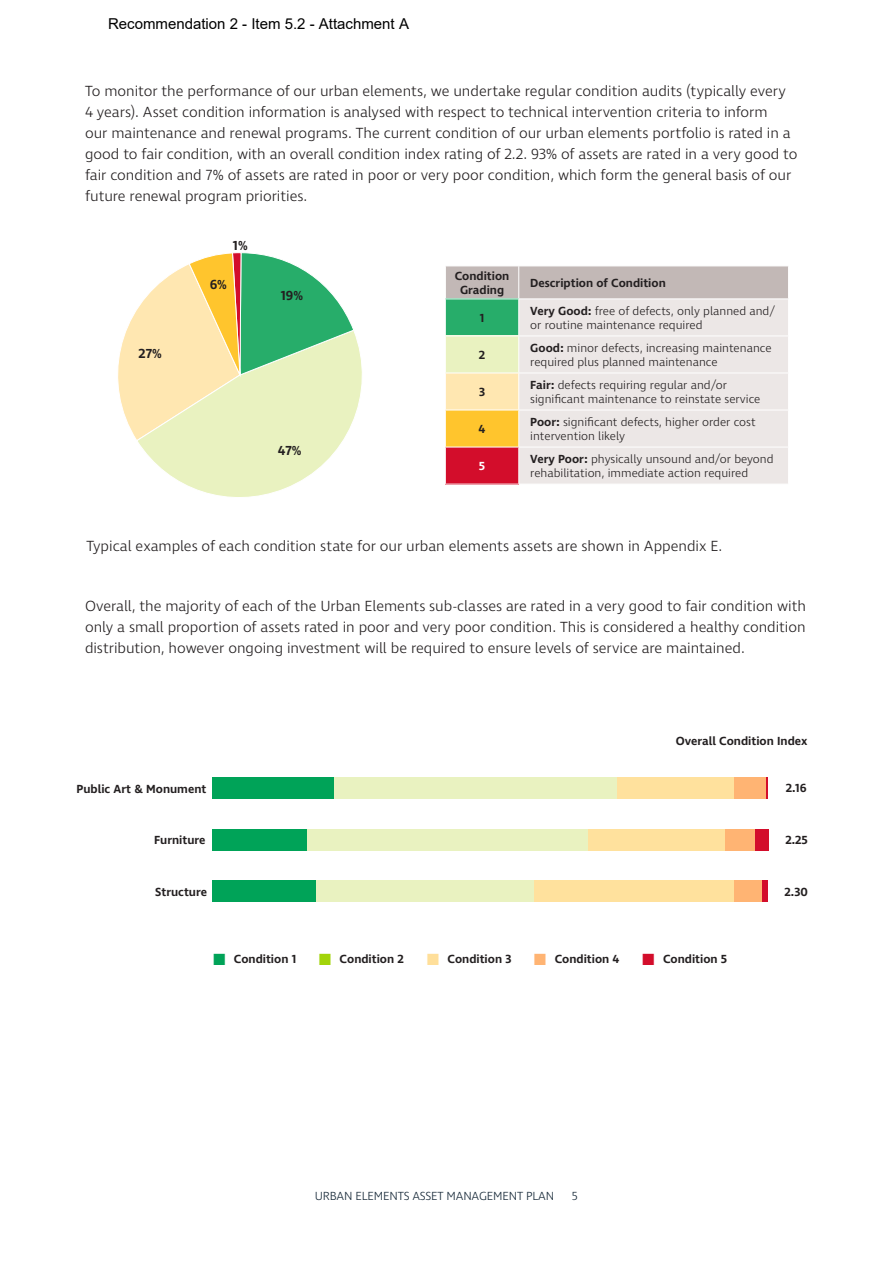
<style>
.page{position:relative;width:893px;height:1263px;background:#fff}
.page>*{position:absolute;margin:0;border:0;box-sizing:border-box;transform-origin:0 0}
.t1{font:300 15px/21px "Ingra";letter-spacing:-.005em;color:#231f20}
.t2{font:15px "Arial";color:#000}
.t3{font:600 13.35px "Ingra";color:#231f20}
.t4{font:300 12px/13.5px "Ingra";color:#231f20}
.t5{font:600 12px/14.2px "Ingra";color:#231f20;text-align:center}
.t6{font:300 12px "Ingra";letter-spacing:-.015em;color:#172938}
.t7{font:600 12px "Ingra";color:#fff}
.s1{font-weight:600}
.s2{font-size:16.5px;color:#00a358}
.s3{font-size:16.5px;color:#a2d40a}
.s4{font-size:16.5px;color:#ffdf9a}
.s5{font-size:16.5px;color:#ffb473}
.s6{font-size:16.5px;color:#d30d2b}
</style>
<div class="page">
<div style="left:446px;top:267px;width:342px;height:32px;background:#c2b8b6"></div>
<div style="left:445px;top:299px;width:74px;height:37px;background:#27ad6a"></div>
<div style="left:519px;top:300px;width:269px;height:184px;background:#ece7e6"></div>
<div style="left:445px;top:336px;width:74px;height:37px;background:#e9f2c0"></div>
<div style="left:445px;top:373px;width:74px;height:37px;background:#ffe7b1"></div>
<div style="left:445px;top:410px;width:74px;height:37px;background:#ffc52d"></div>
<div style="left:445px;top:447px;width:74px;height:37px;background:#d30d2b"></div>
<hr style="left:518px;top:266px;width:1px;height:33px;background:#fff">
<hr style="left:445px;top:299px;width:74px;height:1px;background:#fff">
<hr style="left:445px;top:299px;width:1px;height:37px;background:#fff">
<hr style="left:518px;top:299px;width:1px;height:37px;background:#fff">
<hr style="left:445px;top:336px;width:74px;height:1px;background:#fff">
<hr style="left:445px;top:336px;width:1px;height:37px;background:#fff">
<hr style="left:519px;top:336px;width:270px;height:1px;background:#fff">
<hr style="left:518px;top:336px;width:1px;height:37px;background:#fff">
<hr style="left:445px;top:373px;width:74px;height:1px;background:#fff">
<hr style="left:445px;top:373px;width:1px;height:37px;background:#fff">
<hr style="left:519px;top:373px;width:270px;height:1px;background:#fff">
<hr style="left:518px;top:373px;width:1px;height:37px;background:#fff">
<hr style="left:445px;top:410px;width:74px;height:1px;background:#fff">
<hr style="left:445px;top:410px;width:1px;height:37px;background:#fff">
<hr style="left:519px;top:410px;width:270px;height:1px;background:#fff">
<hr style="left:518px;top:410px;width:1px;height:37px;background:#fff">
<hr style="left:445px;top:447px;width:74px;height:1px;background:#fff">
<hr style="left:445px;top:447px;width:1px;height:37px;background:#fff">
<hr style="left:519px;top:447px;width:270px;height:1px;background:#fff">
<hr style="left:518px;top:447px;width:1px;height:37px;background:#fff">
<svg style="left:118px;top:252px;width:244px;height:245px"></svg>
<div style="left:762px;top:881px;width:6px;height:21px;background:#d30d2b"></div>
<hr style="left:766px;top:777px;width:2px;height:21px;background:#d30d2b">
<div style="left:734px;top:777px;width:32px;height:21px;background:#ffb473"></div>
<div style="left:725px;top:829px;width:30px;height:21px;background:#ffb473"></div>
<div style="left:733px;top:881px;width:28px;height:21px;background:#ffb473"></div>
<div style="left:334px;top:777px;width:283px;height:21px;background:#e9f2c0"></div>
<div style="left:306px;top:829px;width:282px;height:21px;background:#e9f2c0"></div>
<div style="left:316px;top:881px;width:218px;height:21px;background:#e9f2c0"></div>
<div style="left:617px;top:777px;width:117px;height:21px;background:#ffe19d"></div>
<div style="left:534px;top:881px;width:199px;height:21px;background:#ffe19d"></div>
<div style="left:588px;top:829px;width:137px;height:21px;background:#ffe19d"></div>
<div style="left:212px;top:777px;width:122px;height:21px;background:#00a358"></div>
<div style="left:212px;top:829px;width:94px;height:21px;background:#00a358"></div>
<div style="left:212px;top:881px;width:104px;height:21px;background:#00a358"></div>
<div style="left:755px;top:829px;width:13px;height:21px;background:#d30d2b"></div>
<p class="t2" style="left:108px;top:14px;width:302px">Recommendation 2 - Item 5.2 - Attachment A</p>
<p class="t1" style="left:85px;top:82px;width:714px">To monitor the performance of our urban elements, we undertake regular condition audits (typically every 4 years). Asset condition information is analysed with respect to technical intervention criteria to inform<br>our maintenance and renewal programs. The current condition of our urban elements portfolio is rated in a good to fair condition, with an overall condition index rating of 2.2. 93% of assets are rated in a very good to fair condition and 7% of assets are rated in poor or very poor condition, which form the general basis of our future renewal program priorities.</p>
<p class="t3" style="left:139px;top:345px;width:25px">27%</p>
<p class="t3" style="left:233px;top:237px;width:16px">1%</p>
<p class="t3" style="left:210px;top:276px;width:19px">6%</p>
<p class="t3" style="left:281px;top:287px;width:24px">19%</p>
<p class="t3" style="left:278px;top:442px;width:25px">47%</p>
<p class="t5" style="left:455px;top:269px;width:56px">Condition<br>Grading</p>
<p class="t5" style="left:530px;top:276px;width:137px">Description of Condition</p>
<p class="t5" style="left:480px;top:311px;width:6px">1</p>
<p class="t4" style="left:530px;top:305px;width:246px"><span class="s1">Very Good:</span> free of defects, only planned and/ or routine maintenance required</p>
<p class="t5" style="left:479px;top:348px;width:8px">2</p>
<p class="t4" style="left:530px;top:342px;width:243px"><span class="s1">Good:</span> minor defects, increasing maintenance required plus planned maintenance</p>
<p class="t5" style="left:479px;top:385px;width:8px">3</p>
<p class="t4" style="left:530px;top:379px;width:232px"><span class="s1">Fair:</span> defects requiring regular and/or significant maintenance to reinstate service</p>
<p class="t5" style="left:479px;top:423px;width:8px">4</p>
<p class="t4" style="left:530px;top:416px;width:227px"><span class="s1">Poor:</span> significant defects, higher order cost intervention likely</p>
<p class="t7" style="left:479px;top:459px;width:8px">5</p>
<p class="t4" style="left:530px;top:453px;width:245px"><span class="s1">Very Poor:</span> physically unsound and/or beyond rehabilitation, immediate action required</p>
<p class="t1" style="left:86px;top:536px;width:637px">Typical examples of each condition state for our urban elements assets are shown in Appendix E.</p>
<p class="t1" style="left:85px;top:596px;width:722px;text-align:justify">Overall, the majority of each of the Urban Elements sub-classes are rated in a very good to fair condition with only a small proportion of assets rated in poor and very poor condition. This is considered a healthy condition distribution, however ongoing investment will be required to ensure levels of service are maintained.</p>
<p class="t5" style="left:676px;top:734px;width:133px">Overall Condition Index</p>
<p class="t5" style="left:77px;top:782px;width:131px">Public Art &amp; Monument</p>
<p class="t5" style="left:786px;top:782px;width:22px">2.16</p>
<p class="t5" style="left:154px;top:833px;width:53px">Furniture</p>
<p class="t5" style="left:155px;top:885px;width:53px">Structure</p>
<p class="t5" style="left:212px;top:953px;width:86px"><span class="s2">■</span> Condition 1</p>
<p class="t5" style="left:318px;top:953px;width:87px"><span class="s3">■</span> Condition 2</p>
<p class="t5" style="left:426px;top:953px;width:87px"><span class="s4">■</span> Condition 3</p>
<p class="t5" style="left:533px;top:953px;width:88px"><span class="s5">■</span> Condition 4</p>
<p class="t5" style="left:641px;top:953px;width:88px"><span class="s6">■</span> Condition 5</p>
<p class="t5" style="left:785px;top:833px;width:24px">2.25</p>
<p class="t5" style="left:785px;top:885px;width:25px">2.30</p>
<p class="t6" style="left:315px;top:1188px;width:241px">URBAN ELEMENTS ASSET MANAGEMENT PLAN</p>
<p class="t6" style="left:572px;top:1188px;width:8px">5</p>
</div>
